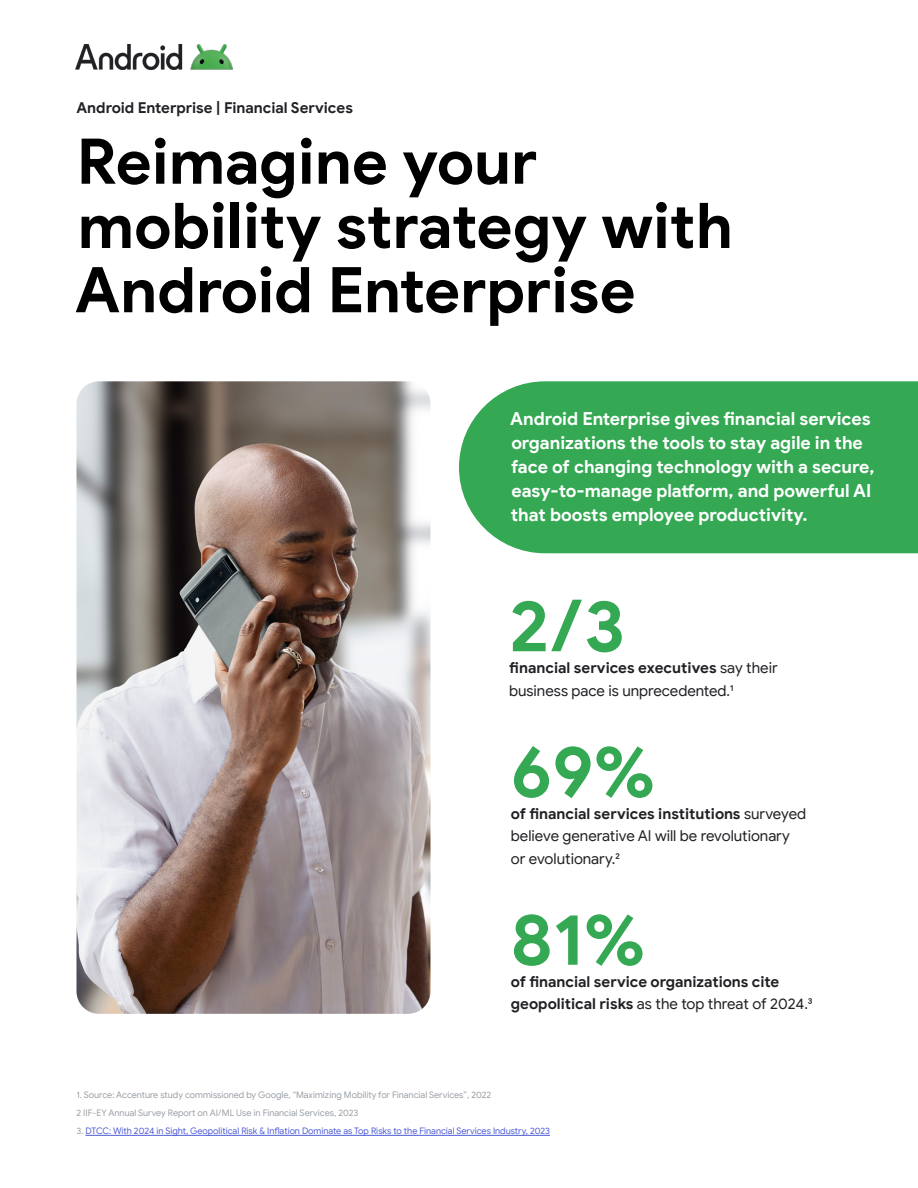
<style>
.page{position:relative;width:918px;height:1188px;background:#fff}
.page>*{position:absolute;margin:0;border:0;box-sizing:border-box;transform-origin:0 0}
.t1{font:700 72px/145.5px "Google Sans Display";color:#34a853}
.t2{font:700 63px/64.2px "Google Sans Display";color:#000}
.t3{font:700 18px/24px "Google Sans Display";color:#fff}
.t4{font:15px/22.5px "Google Sans";color:#202124}
.t5{font:700 15px/22.5px "Google Sans";color:#202124}
.t6{font:9px/18.3px "Google Sans";color:#9aa0a6}
.t7{font:9px "Google Sans";color:#4f5cd6}
.s1{font-weight:700}
.s2{font-weight:400}
.s3{color:#9aa0a6}
</style>
<div class="page">
<img style="left:76px;top:45px;width:157px;height:24px">
<div style="left:459px;top:381px;width:459px;height:172px;background:#34a853"></div>
<hr style="left:85px;top:1135px;width:465px;height:1px;background:#4f5cd6">
<img style="left:76px;top:381px;width:354px;height:633px">
<p class="t5" style="left:76px;top:97px;width:278px">Android Enterprise | Financial Services</p>
<h2 class="t2" style="left:75px;top:130px;width:660px">Reimagine your mobility strategy with<br>Android Enterprise</h2>
<p class="t3" style="left:510px;top:407px;width:366px">Android Enterprise gives financial services organizations the tools to stay agile in the face of changing technology with a secure, easy-to-manage platform, and powerful AI that boosts employee productivity.</p>
<h1 class="t1" style="left:509px;top:554px;width:147px">2/3<br>69%</h1>
<p class="t4" style="left:511px;top:802px;width:297px"><span class="s1">of financial services institutions</span> surveyed believe generative AI will be revolutionary or evolutionary.²</p>
<p class="t4" style="left:509px;top:657px;width:270px"><span class="s1">financial services executives</span> say their business pace is unprecedented.¹</p>
<h1 class="t1" style="left:511px;top:868px;width:136px">81%</h1>
<p class="t5" style="left:511px;top:970px;width:303px">of financial service organizations cite geopolitical risks <span class="s2">as the top threat of 2024.³</span></p>
<p class="t6" style="left:76px;top:1085px;width:416px">1. Source: Accenture study commissioned by Google, “Maximizing Mobility for Financial Services”, 2022<br>2 IIF-EY Annual Survey Report on AI/ML Use in Financial Services, 2023</p>
<p class="t7" style="left:76px;top:1126px;width:475px"><span class="s3">3.</span> DTCC: With 2024 in Sight, Geopolitical Risk &amp; Inflation Dominate as Top Risks to the Financial Services Industry, 2023</p>
</div>
